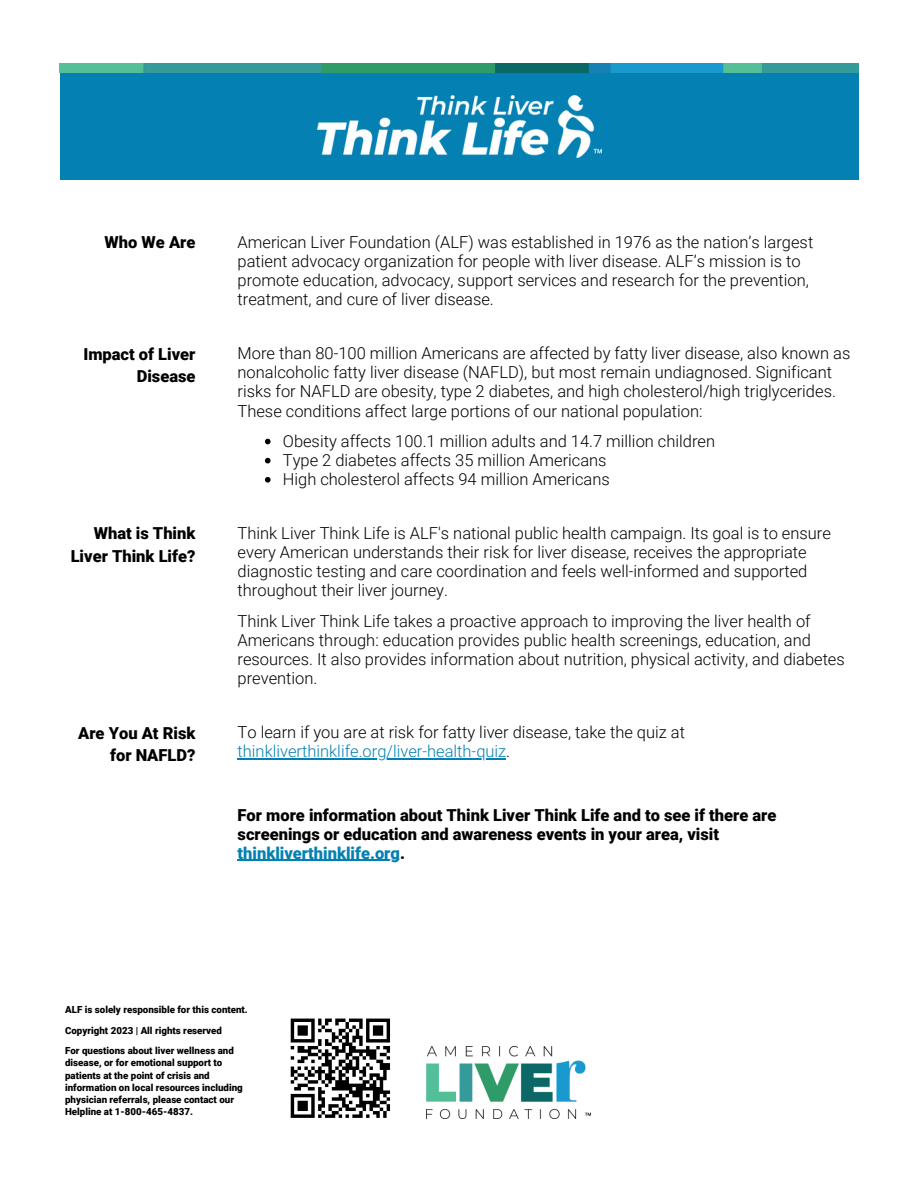
<style>
.page{position:relative;width:918px;height:1188px;background:#fff}
.page>*{position:absolute;margin:0;border:0;box-sizing:border-box;transform-origin:0 0}
.t1{font:300 16.5px/19.2px "Roboto";color:#000}
.t2{font:900 16.5px/22.5px "Roboto";color:#000;text-align:right}
.t3{font:900 9.75px/12.1px "Roboto";color:#000}
.s1{color:#0481b2}
</style>
<div class="page">
<div style="left:60px;top:67px;width:798px;height:113px;background:#0481b2"></div>
<img style="left:60px;top:63px;width:798px;height:9px">
<svg style="left:290px;top:1018px;width:100px;height:100px"></svg>
<img style="left:318px;top:95px;width:283px;height:62px">
<img style="left:426px;top:1046px;width:164px;height:72px">
<hr style="left:238px;top:860px;width:162px;height:1px;background:#0481b2">
<svg style="left:265px;top:439px;width:6px;height:5px"></svg>
<svg style="left:265px;top:458px;width:6px;height:5px"></svg>
<svg style="left:265px;top:477px;width:6px;height:6px"></svg>
<hr style="left:238px;top:758px;width:268px;height:1px;background:#0481b2">
<p class="t2" style="left:105px;top:232px;width:92px">Who We Are</p>
<p class="t1" style="left:238px;top:233px;width:577px">American Liver Foundation (ALF) was established in 1976 as the nation’s largest patient advocacy organization for people with liver disease. ALF’s mission is to promote education, advocacy, support services and research for the prevention, treatment, and cure of liver disease.</p>
<p class="t2" style="left:83px;top:343px;width:114px">Impact of Liver<br>Disease</p>
<p class="t1" style="left:238px;top:344px;width:614px">More than 80-100 million Americans are affected by fatty liver disease, also known as nonalcoholic fatty liver disease (NAFLD), but most remain undiagnosed. Significant risks for NAFLD are obesity, type 2 diabetes, and high cholesterol/high triglycerides.<br>These conditions affect large portions of our national population:</p>
<p class="t1" style="left:283px;top:431px;width:434px">Obesity affects 100.1 million adults and 14.7 million children</p>
<p class="t1" style="left:283px;top:450px;width:325px">Type 2 diabetes affects 35 million Americans</p>
<p class="t1" style="left:283px;top:470px;width:329px">High cholesterol affects 94 million Americans</p>
<p class="t2" style="left:71px;top:523px;width:126px">What is Think<br>Liver Think Life?</p>
<p class="t1" style="left:238px;top:524px;width:595px">Think Liver Think Life is ALF's national public health campaign. Its goal is to ensure every American understands their risk for liver disease, receives the appropriate diagnostic testing and care coordination and feels well-informed and supported throughout their liver journey.</p>
<p class="t1" style="left:238px;top:611px;width:609px">Think Liver Think Life takes a proactive approach to improving the liver health of Americans through: education provides public health screenings, education, and resources. It also provides information about nutrition, physical activity, and diabetes prevention.</p>
<p class="t2" style="left:78px;top:722px;width:119px">Are You At Risk for NAFLD?</p>
<p class="t1" style="left:238px;top:723px;width:449px">To learn if you are at risk for fatty liver disease, take the quiz at <span class="s1">thinkliverthinklife.org/liver-health-quiz</span>.</p>
<p class="t2" style="left:238px;top:805px;width:540px;line-height:19.2px;text-align:left">For more information about Think Liver Think Life and to see if there are screenings or education and awareness events in your area, visit <span class="s1">thinkliverthinklife.org</span>.</p>
<p class="t3" style="left:65px;top:1004px;width:184px">ALF is solely responsible for this content.</p>
<p class="t3" style="left:65px;top:1045px;width:179px">For questions about liver wellness and disease, or for emotional support to patients at the point of crisis and information on local resources including physician referrals, please contact our Helpline at 1-800-465-4837.</p>
<p class="t3" style="left:65px;top:1024px;width:158px">Copyright 2023 | All rights reserved</p>
</div>
